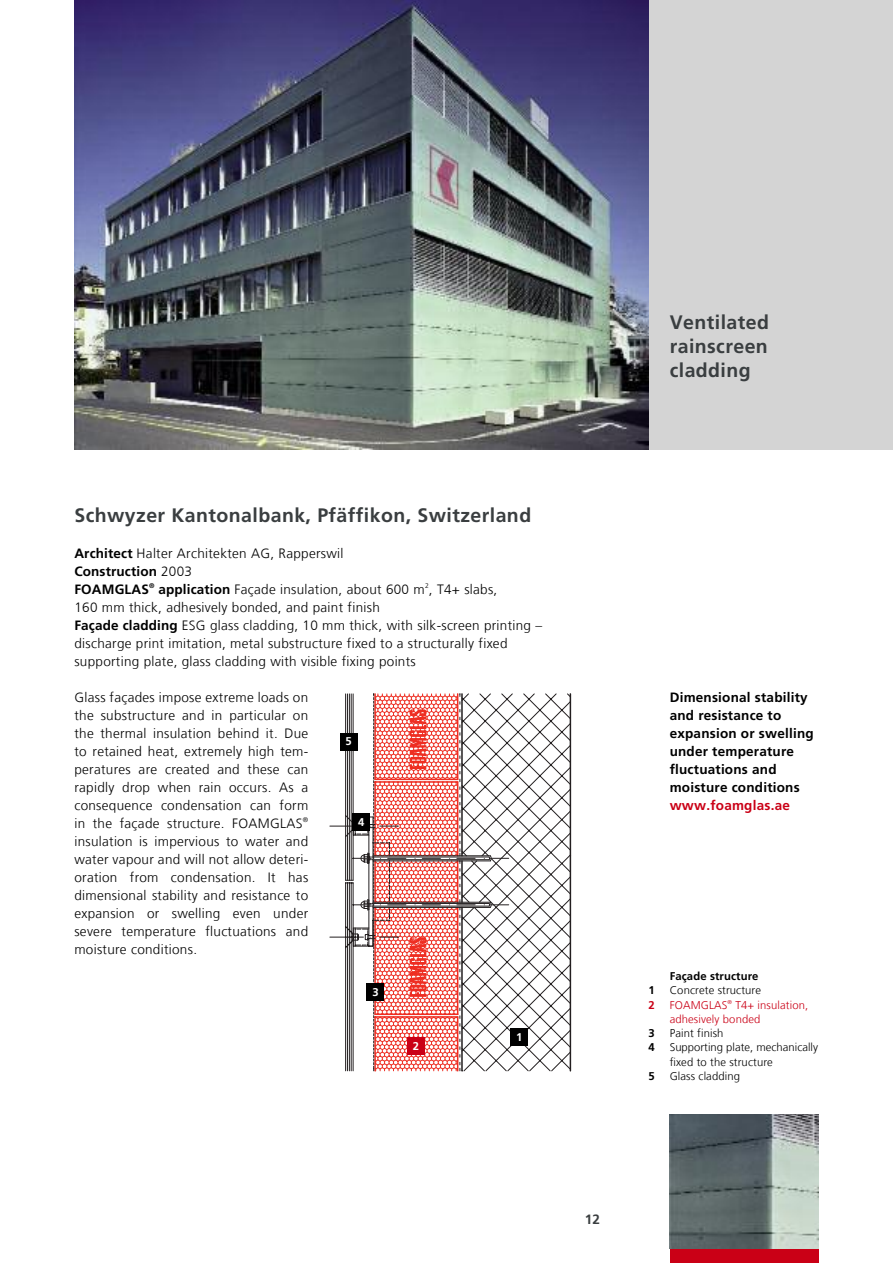
<style>
.page{position:relative;width:893px;height:1263px;background:#fff}
.page>*{position:absolute;margin:0;border:0;box-sizing:border-box;transform-origin:0 0}
.t1{font:700 19.5px/24px "Frutiger LT Com";letter-spacing:.02em;color:#3a3e40;text-align:justify}
.t2{font:300 13.5px/18px "Frutiger LT Com";letter-spacing:.02em;color:#000}
.t3{font:700 13.5px/18px "Frutiger LT Com";letter-spacing:.015em;color:#000}
.t4{font:700 13.5px "Frutiger LT Com";letter-spacing:.015em;color:#ca0016}
.t5{font:700 13.5px "Frutiger LT Com";color:#3a3e40}
.t6{font:300 11.25px/14.2px "Frutiger LT Com";letter-spacing:.01em;color:#000}
.t7{font:300 11.25px/14.2px "Frutiger LT Com";letter-spacing:.01em;color:#ca0016}
.t8{font:700 11.25px "Frutiger LT Com";letter-spacing:.01em;color:#000}
.t9{font:700 11.25px "Frutiger LT Com";color:#fff}
.t10{font:700 11.25px "Frutiger LT Com";color:#ca0016}
.s1{font-weight:700}
</style>
<div class="page">
<div style="left:670px;top:1248px;width:149px;height:15px;background:#ca0016"></div>
<div style="left:648px;top:0;width:245px;height:449px;background:#d4d4d4"></div>
<img style="left:74px;top:0;width:574px;height:449px">
<img style="left:670px;top:1114px;width:149px;height:134px">
<svg style="left:330px;top:693px;width:241px;height:378px"></svg>
<div style="left:511px;top:1028px;width:17px;height:17px;background:#000"></div>
<div style="left:407px;top:1037px;width:17px;height:17px;background:#ca0016"></div>
<div style="left:367px;top:984px;width:17px;height:17px;background:#000"></div>
<div style="left:353px;top:813px;width:17px;height:17px;background:#000"></div>
<div style="left:340px;top:733px;width:17px;height:17px;background:#000"></div>
<h1 class="t1" style="left:74px;top:505px;width:458px">Schwyzer Kantonalbank, Pfäffikon, Switzerland</h1>
<p class="t2" style="left:74px;top:545px;width:469px"><span class="s1">Architect</span> Halter Architekten AG, Rapperswil<br><span class="s1">Construction</span> 2003<br><span class="s1">FOAMGLAS</span><sup>®</sup> <span class="s1">application</span> Façade insulation, about 600 m<sup>2</sup>, T4+ slabs,<br>160 mm thick, adhesively bonded, and paint finish<br><span class="s1">Façade cladding</span> ESG glass cladding, 10 mm thick, with silk-screen printing – discharge print imitation, metal substructure fixed to a structurally fixed supporting plate, glass cladding with visible fixing points</p>
<h1 class="t1" style="left:670px;top:312px;width:101px">Ventilated rainscreen cladding</h1>
<p class="t2" style="left:74px;top:689px;width:235px;text-align:justify">Glass façades impose extreme loads on the substructure and in particular on the thermal insulation behind it. Due to retained heat, extremely high tem&shy;peratures are created and these can rapidly drop when rain occurs. As a consequence condensation can form in the façade structure. FOAMGLAS<sup>® </sup>insulation is impervious to water and water vapour and will not allow deteri&shy;oration from condensation. It has dimensional stability and resistance to expansion or swelling even under severe temperature fluctuations and moisture conditions.</p>
<p class="t3" style="left:670px;top:689px;width:145px">Dimensional stability and resistance to expansion or swelling under temperature fluctuations and moisture conditions</p>
<p class="t9" style="left:346px;top:737px;width:8px">5</p>
<p class="t4" style="left:670px;top:799px;width:122px">www.foamglas.ae</p>
<p class="t9" style="left:358px;top:817px;width:8px">4</p>
<p class="t9" style="left:372px;top:988px;width:8px">3</p>
<p class="t9" style="left:413px;top:1041px;width:8px">2</p>
<p class="t9" style="left:516px;top:1032px;width:8px">1</p>
<p class="t8" style="left:670px;top:971px;width:90px">Façade structure</p>
<p class="t8" style="left:648px;top:986px;width:8px">1</p>
<p class="t6" style="left:670px;top:984px;width:93px">Concrete structure</p>
<p class="t10" style="left:648px;top:1000px;width:8px">2</p>
<p class="t7" style="left:670px;top:998px;width:140px">FOAMGLAS<sup>®</sup> T4+ insulation, adhesively bonded</p>
<p class="t8" style="left:648px;top:1028px;width:8px">3</p>
<p class="t6" style="left:670px;top:1027px;width:55px">Paint finish</p>
<p class="t8" style="left:648px;top:1043px;width:8px">4</p>
<p class="t6" style="left:670px;top:1041px;width:150px">Supporting plate, mechanically fixed to the structure</p>
<p class="t8" style="left:648px;top:1071px;width:8px">5</p>
<p class="t6" style="left:670px;top:1070px;width:72px">Glass cladding</p>
<p class="t5" style="left:585px;top:1213px;width:17px">12</p>
</div>
